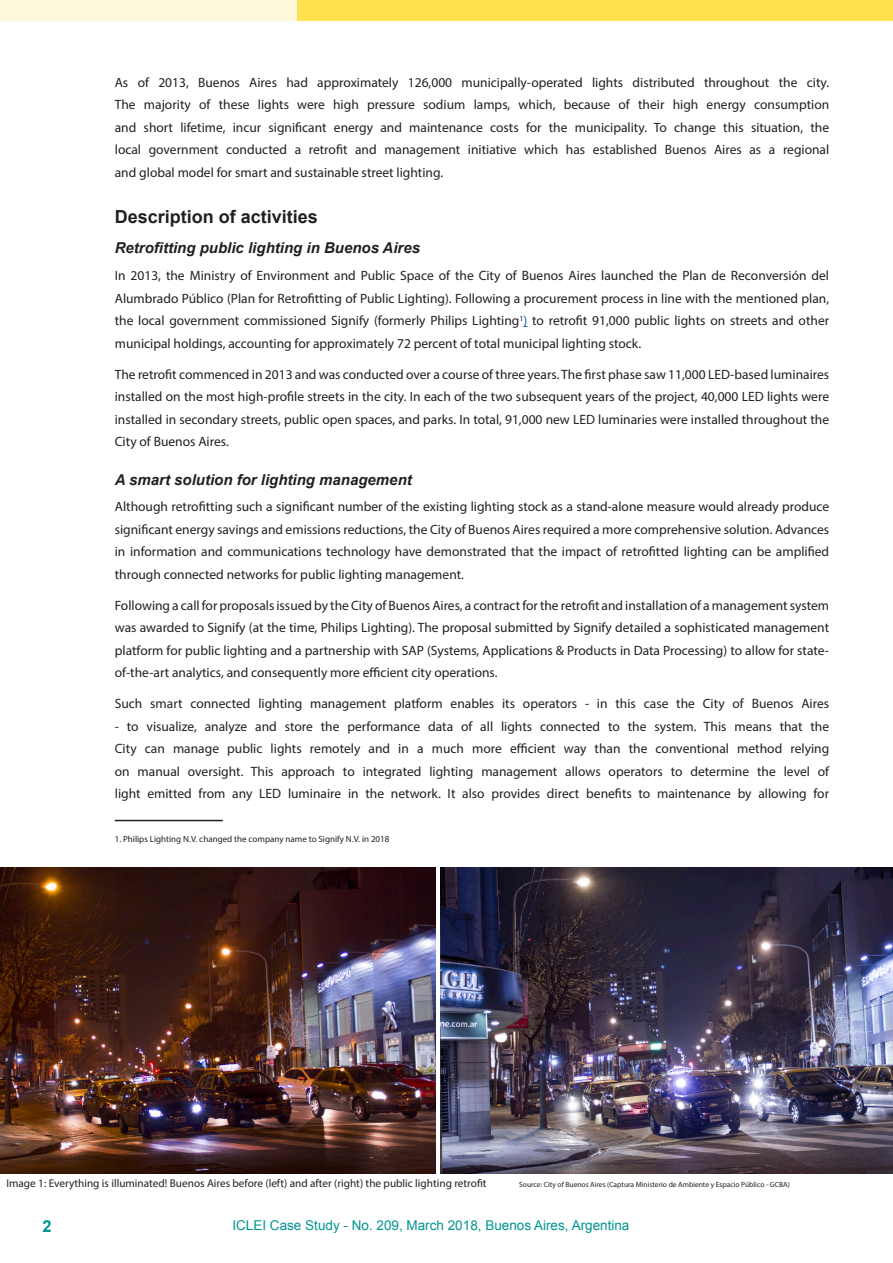
<style>
.page{position:relative;width:893px;height:1263px;background:#fff}
.page>*{position:absolute;margin:0;border:0;box-sizing:border-box;transform-origin:0 0}
.Main_Text{font:700 18px "Arial";color:#231f20}
.t1{font:700 16.5px "Arial";color:#009590}
.Heading_3{font:italic 700 15px "Arial";color:#231f20}
.Main_Text-2{font:13.5px/22.5px "Myriad Pro";color:#231f20;text-align:justify}
.t2{font:13.5px "Arial";color:#009590}
.Bullet_Text_green_bu{font:11.25px "Myriad Pro";color:#231f20}
.t3{font:9px "Myriad Pro";color:#231f20}
.Bullet_Text_green_bu-2{font:7.5px "Myriad Pro";color:#231f20}
.s1{color:#175d9e}
</style>
<div class="page">
<div style="left:0;top:0;width:893px;height:21px;background:#fef8db"></div>
<div style="left:298px;top:0;width:595px;height:21px;background:#ffe04e"></div>
<hr style="left:115px;top:820px;width:108px;height:1px;background:#231f20">
<img style="left:0;top:867px;width:893px;height:307px">
<hr style="left:437px;top:853px;width:3px;height:325px;background:#fff">
<p class="Main_Text-2" style="left:115px;top:71px;width:716px">As of 2013, Buenos Aires had approximately 126,000 municipally-operated lights distributed throughout the city.<br>The majority of these lights were high pressure sodium lamps, which, because of their high energy consumption and short lifetime, incur significant energy and maintenance costs for the municipality. To change this situation, the local government conducted a retrofit and management initiative which has established Buenos Aires as a regional and global model for smart and sustainable street lighting.</p>
<p class="Main_Text" style="left:115px;top:205px;width:205px">Description of activities</p>
<p class="Heading_3" style="left:115px;top:238px;width:307px">Retrofitting public lighting in Buenos Aires</p>
<p class="Main_Text-2" style="left:115px;top:264px;width:716px">In 2013, the Ministry of Environment and Public Space of the City of Buenos Aires launched the Plan de Reconversión del Alumbrado Público (Plan for Retrofitting of Public Lighting). Following a procurement process in line with the mentioned plan, the local government commissioned Signify (formerly Philips Lighting<sup>1</sup><span class="s1">)</span> to retrofit 91,000 public lights on streets and other municipal holdings, accounting for approximately 72 percent of total municipal lighting stock.</p>
<p class="Main_Text-2" style="left:115px;top:363px;width:716px">The retrofit commenced in 2013 and was conducted over a course of three years. The first phase saw 11,000 LED-based luminaires installed on the most high-profile streets in the city. In each of the two subsequent years of the project, 40,000 LED lights were installed in secondary streets, public open spaces, and parks. In total, 91,000 new LED luminaries were installed throughout the City of Buenos Aires.</p>
<p class="Heading_3" style="left:115px;top:470px;width:298px">A smart solution for lighting management</p>
<p class="Main_Text-2" style="left:115px;top:495px;width:716px">Although retrofitting such a significant number of the existing lighting stock as a stand-alone measure would already produce significant energy savings and emissions reductions, the City of Buenos Aires required a more comprehensive solution. Advances in information and communications technology have demonstrated that the impact of retrofitted lighting can be amplified through connected networks for public lighting management.</p>
<p class="Main_Text-2" style="left:115px;top:594px;width:716px">Following a call for proposals issued by the City of Buenos Aires, a contract for the retrofit and installation of a management system was awarded to Signify (at the time, Philips Lighting). The proposal submitted by Signify detailed a sophisticated management platform for public lighting and a partnership with SAP (Systems, Applications &amp; Products in Data Processing) to allow for state&shy;of-the-art analytics, and consequently more efficient city operations.</p>
<p class="Main_Text-2" style="left:115px;top:692px;width:716px">Such smart connected lighting management platform enables its operators - in this case the City of Buenos Aires</p>
<p class="Main_Text-2" style="left:115px;top:715px;width:716px">- to visualize, analyze and store the performance data of all lights connected to the system. This means that the City can manage public lights remotely and in a much more efficient way than the conventional method relying on manual oversight. This approach to integrated lighting management allows operators to determine the level of light emitted from any LED luminaire in the network. It also provides direct benefits to maintenance by allowing for</p>
<p class="t3" style="left:115px;top:833px;width:276px">1. Philips Lighting N.V. changed the company name to Signify N.V. in 2018</p>
<p class="Bullet_Text_green_bu" style="left:6px;top:1176px;width:482px">Image 1: Everything is illuminated! Buenos Aires before (left) and after (right) the public lighting retrofit</p>
<p class="Bullet_Text_green_bu-2" style="left:519px;top:1179px;width:272px">Source: City of Buenos Aires (Captura Ministerio de Ambiente y Espacio Público - GCBA)</p>
<p class="t1" style="left:43px;top:1216px;width:11px">2</p>
<p class="t2" style="left:232px;top:1217px;width:398px">ICLEI Case Study - No. 209, March 2018, Buenos Aires, Argentina</p>
</div>
